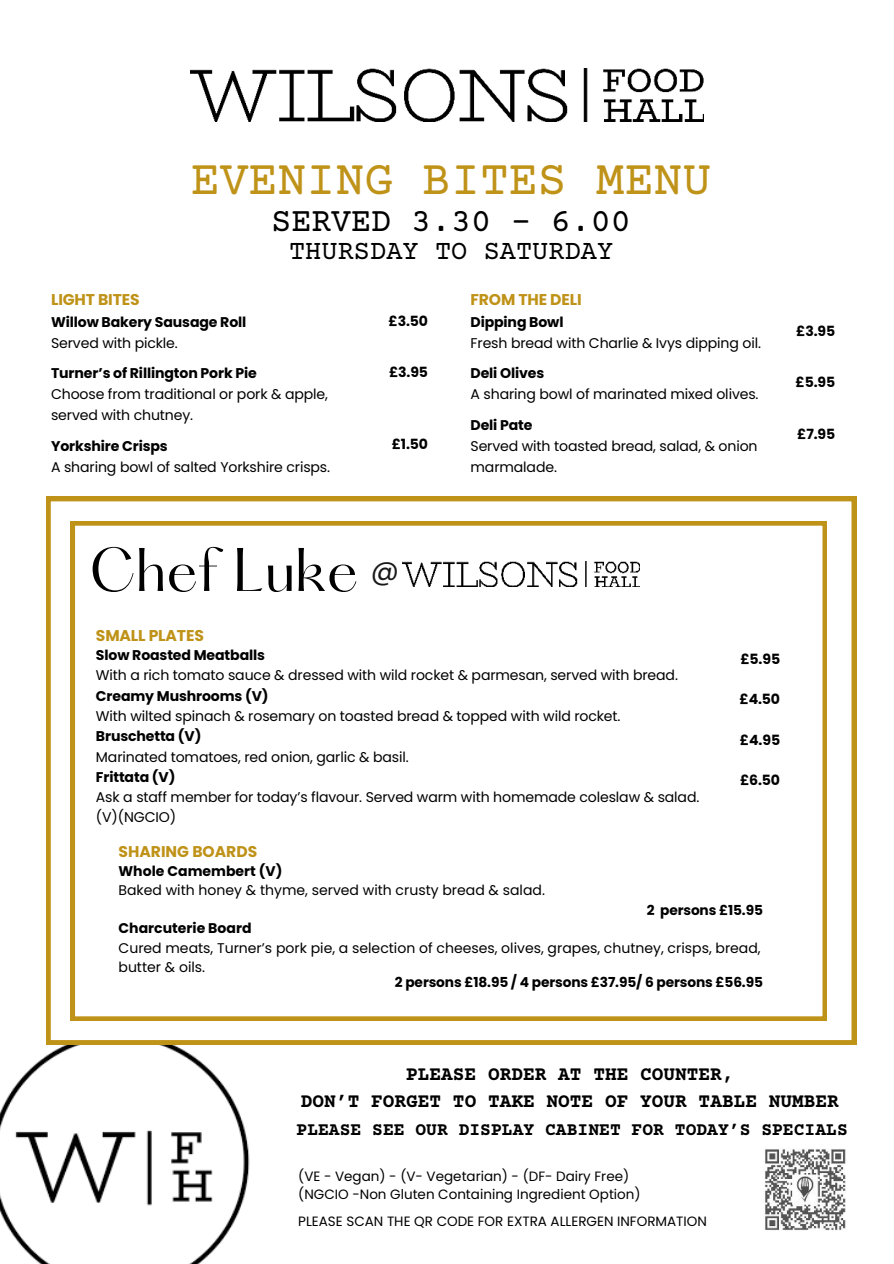
<style>
.page{position:relative;width:894px;height:1264px;background:#fff}
.page>*{position:absolute;margin:0;border:0;box-sizing:border-box;transform-origin:0 0}
.t1{font:53.7px "Hatton";color:#000}
.t2{font:48.15px "Courier Prime";color:#bf9218}
.t3{font:33.3px "Courier Prime";color:#000}
.t4{font:27px "Courier Prime";color:#000}
.t5{font:700 19.5px/27px "Courier Prime";color:#000;text-align:center}
.t6{font:700 18px "Courier Prime";color:#000}
.t7{font:700 15.6px "Poppins";letter-spacing:-.01em;color:#bf9218}
.t8{font:14.1px/20.9px "Poppins";letter-spacing:-.01em;color:#000}
.t9{font:700 14.1px "Poppins";letter-spacing:-.01em;color:#000}
.t10{font:700 13.8px "Poppins";letter-spacing:-.01em;color:#000}
.t11{font:13.5px/18px "Poppins";color:#000}
</style>
<div class="page">
<img style="left:190px;top:69px;width:513px;height:53px">
<img style="left:0;top:1044px;width:257px;height:219px">
<svg style="left:46px;top:497px;width:809px;height:547px"></svg>
<svg style="left:70px;top:521px;width:756px;height:499px"></svg>
<img style="left:402px;top:562px;width:237px;height:24px">
<img style="left:765px;top:1149px;width:80px;height:82px">
<h2 class="t2" style="left:191px;top:151px;width:522px">EVENING BITES MENU</h2>
<h3 class="t3" style="left:271px;top:201px;width:361px">SERVED 3.30 - 6.00</h3>
<h3 class="t4" style="left:289px;top:235px;width:326px">THURSDAY TO SATURDAY</h3>
<p class="t7" style="left:51px;top:291px;width:90px">LIGHT BITES</p>
<p class="t9" style="left:51px;top:314px;width:197px">Willow Bakery Sausage Roll</p>
<p class="t8" style="left:51px;top:332px;width:128px">Served with pickle.</p>
<p class="t9" style="left:51px;top:365px;width:207px">Turner’s of Rillington Pork Pie</p>
<p class="t8" style="left:51px;top:384px;width:278px">Choose from traditional or pork &amp; apple, served with chutney.</p>
<p class="t9" style="left:51px;top:438px;width:118px">Yorkshire Crisps</p>
<p class="t8" style="left:51px;top:456px;width:280px">A sharing bowl of salted Yorkshire crisps.</p>
<p class="t9" style="left:388px;top:313px;width:41px">£3.50</p>
<p class="t9" style="left:389px;top:364px;width:40px">£3.95</p>
<p class="t9" style="left:391px;top:436px;width:38px">£1.50</p>
<p class="t7" style="left:470px;top:291px;width:113px">FROM THE DELI</p>
<p class="t9" style="left:470px;top:314px;width:94px">Dipping Bowl</p>
<p class="t8" style="left:470px;top:332px;width:292px">Fresh bread with Charlie &amp; Ivys dipping oil.</p>
<p class="t9" style="left:470px;top:365px;width:75px">Deli Olives</p>
<p class="t8" style="left:470px;top:384px;width:289px">A sharing bowl of marinated mixed olives.</p>
<p class="t9" style="left:470px;top:417px;width:63px">Deli Pate</p>
<p class="t8" style="left:470px;top:436px;width:288px">Served with toasted bread, salad, &amp; onion marmalade.</p>
<p class="t9" style="left:796px;top:323px;width:40px">£3.95</p>
<p class="t9" style="left:795px;top:374px;width:41px">£5.95</p>
<p class="t9" style="left:796px;top:425px;width:40px">£7.95</p>
<h1 class="t1" style="left:89px;top:541px;width:311px">Chef Luke <sup>@</sup></h1>
<p class="t7" style="left:96px;top:626px;width:109px">SMALL PLATES</p>
<p class="t9" style="left:96px;top:647px;width:170px">Slow Roasted Meatballs</p>
<p class="t8" style="left:96px;top:665px;width:583px">With a rich tomato sauce &amp; dressed with wild rocket &amp; parmesan, served with bread.</p>
<p class="t9" style="left:96px;top:687px;width:174px">Creamy Mushrooms (V)</p>
<p class="t8" style="left:96px;top:705px;width:526px">With wilted spinach &amp; rosemary on toasted bread &amp; topped with wild rocket.</p>
<p class="t9" style="left:96px;top:728px;width:107px">Bruschetta (V)</p>
<p class="t8" style="left:96px;top:746px;width:314px">Marinated tomatoes, red onion, garlic &amp; basil.</p>
<p class="t9" style="left:96px;top:768px;width:81px">Frittata (V)</p>
<p class="t8" style="left:96px;top:787px;width:604px;line-height:20.2px">Ask a staff member for today’s flavour. Served warm with homemade coleslaw &amp; salad. (V)(NGCIO)</p>
<p class="t9" style="left:740px;top:650px;width:41px">£5.95</p>
<p class="t9" style="left:739px;top:691px;width:42px">£4.50</p>
<p class="t9" style="left:739px;top:731px;width:42px">£4.95</p>
<p class="t9" style="left:739px;top:772px;width:42px">£6.50</p>
<p class="t7" style="left:118px;top:842px;width:140px">SHARING BOARDS</p>
<p class="t9" style="left:118px;top:862px;width:165px">Whole Camembert (V)</p>
<p class="t8" style="left:118px;top:879px;width:428px">Baked with honey &amp; thyme, served with crusty bread &amp; salad.</p>
<p class="t9" style="left:118px;top:920px;width:134px">Charcuterie Board</p>
<p class="t8" style="left:118px;top:938px;width:643px;line-height:19.2px">Cured meats, Turner’s pork pie, a selection of cheeses, olives, grapes, chutney, crisps, bread, butter &amp; oils.</p>
<p class="t10" style="left:646px;top:902px;width:118px">2 persons £15.95</p>
<p class="t10" style="left:395px;top:974px;width:369px">2 persons £18.95 / 4 persons £37.95/ 6 persons £56.95</p>
<h3 class="t5" style="left:301px;top:1060px;width:539px">PLEASE ORDER AT THE COUNTER,<br>DON’T FORGET TO TAKE NOTE OF YOUR TABLE NUMBER</h3>
<p class="t6" style="left:296px;top:1118px;width:552px">PLEASE SEE OUR DISPLAY CABINET FOR TODAY’S SPECIALS</p>
<p class="t11" style="left:298px;top:1167px;width:344px">(VE - Vegan) - (V- Vegetarian) - (DF- Dairy Free) (NGCIO -Non Gluten Containing Ingredient Option)</p>
<p class="t11" style="left:298px;top:1211px;width:410px">PLEASE SCAN THE QR CODE FOR EXTRA ALLERGEN INFORMATION</p>
</div>
